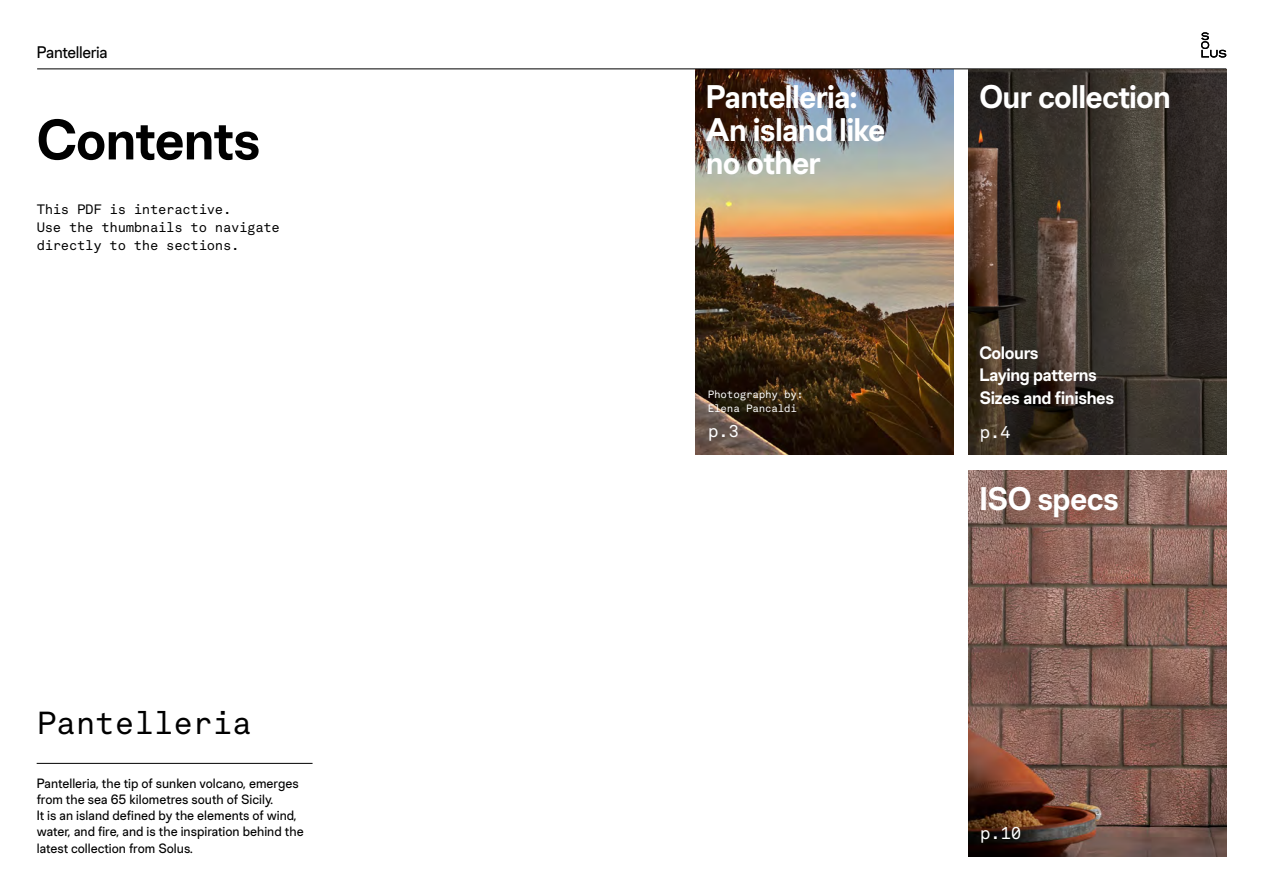
<style>
.page{position:relative;width:1263px;height:893px;background:#fff}
.page>*{position:absolute;margin:0;border:0;box-sizing:border-box;transform-origin:0 0}
.t1{font:600 56.85px "Chromatic Pro Grotesque";letter-spacing:-.02em;color:#000}
.t2{font:600 32.7px/33px "Chromatic Pro Grotesque";letter-spacing:-.025em;color:#fff}
.t3{font:31.5px "Akkurat Mono LL";color:#000}
.t4{font:600 18px/22.5px "Chromatic Pro Grotesque";letter-spacing:-.025em;color:#fff}
.t5{font:17.25px "Akkurat Mono LL";color:#fff}
.t6{font:16.8px "Chromatic Pro Grotesque";letter-spacing:-.02em;color:#000}
.t7{font:13.5px/16.2px "Chromatic Pro Grotesque";color:#000}
.t8{font:13.5px/18px "Akkurat Mono LL";letter-spacing:-.02em;color:#000}
.t9{font:10.5px/13.5px "Akkurat Mono LL";letter-spacing:-.015em;color:#fff}
</style>
<div class="page">
<svg style="left:1201px;top:32px;width:25px;height:26px"></svg>
<hr style="left:37px;top:763px;width:276px;height:1px;background:#000">
<img style="left:695px;top:70px;width:258px;height:385px">
<hr style="left:37px;top:69px;width:1189px;height:1px;background:#000">
<img style="left:968px;top:69px;width:258px;height:386px">
<img style="left:968px;top:471px;width:258px;height:385px">
<p class="t6" style="left:37px;top:41px;width:72px">Pantelleria</p>
<h1 class="t1" style="left:37px;top:104px;width:226px">Contents</h1>
<p class="t8" style="left:37px;top:200px;width:245px">This PDF is interactive.<br>Use the thumbnails to navigate directly to the sections.</p>
<h3 class="t3" style="left:37px;top:701px;width:216px">Pantelleria</h3>
<p class="t7" style="left:37px;top:775px;width:268px">Pantelleria, the tip of sunken volcano, emerges from the sea 65 kilometres south of Sicily.<br>It is an island defined by the elements of wind, water, and fire, and is the inspiration behind the latest collection from Solus.</p>
<h2 class="t2" style="left:706px;top:79px;width:181px">Pantelleria:<br>An island like no other</h2>
<p class="t9" style="left:708px;top:387px;width:97px">Photography by:<br>Elena Pancaldi</p>
<p class="t5" style="left:708px;top:419px;width:33px">p.3</p>
<h2 class="t2" style="left:979px;top:79px;width:193px">Our collection</h2>
<h3 class="t4" style="left:979px;top:341px;width:136px">Colours<br>Laying patterns<br>Sizes and finishes</h3>
<p class="t5" style="left:979px;top:420px;width:33px">p.4</p>
<h2 class="t2" style="left:979px;top:481px;width:141px">ISO specs</h2>
<p class="t5" style="left:980px;top:821px;width:43px">p.10</p>
</div>
